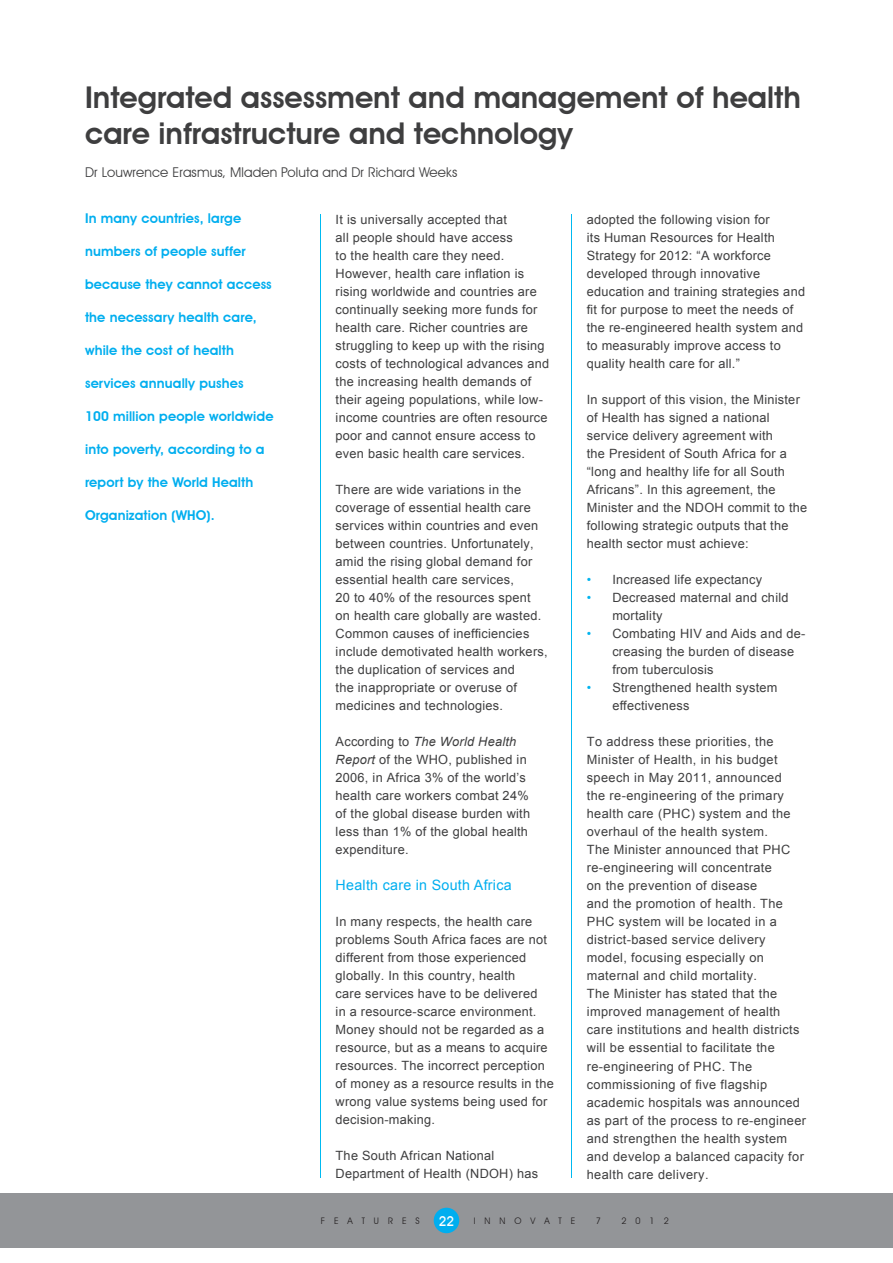
<style>
.page{position:relative;width:893px;height:1263px;background:#fff}
.page>*{position:absolute;margin:0;border:0;box-sizing:border-box;transform-origin:0 0}
.t1{font:600 30px/36px "Avant Garde IT Cby BT";color:#3e3e3f}
.t2{font:14.25px "Arial";letter-spacing:.02em;color:#00aeef}
.t3{font:600 13.5px "Avant Garde IT Cby BT";letter-spacing:.01em;color:#00aeef}
.t4{font:13.5px "Avant Garde IT Cby BT";letter-spacing:.01em;color:#3e3e3f}
.t5{font:500 13.5px "Avant Garde IT Cby BT";color:#fff}
.t6{font:12.75px/18px "Arial";letter-spacing:.02em;color:#3e3e3f}
.t7{font:9px "Avant Garde IT Cby BT";letter-spacing:1em;color:#231f20}
.s1{color:#00b3ef}
.s2{font-style:italic}
</style>
<div class="page">
<div style="left:0;top:1194px;width:893px;height:54px;background:#939598"></div>
<div style="left:434px;top:1208px;width:25px;height:25px;background:#00aeef;border-radius:50%"></div>
<hr style="left:320px;top:215px;width:1px;height:963px;background:#00baf1">
<hr style="left:571px;top:215px;width:1px;height:963px;background:#00baf1">
<h1 class="t1" style="left:85px;top:79px;width:717px">Integrated assessment and management of health care infrastructure and technology</h1>
<p class="t4" style="left:85px;top:164px;width:374px">Dr Louwrence Erasmus, Mladen Poluta and Dr Richard Weeks</p>
<p class="t6" style="left:587px;top:211px;width:220px">adopted the following vision for<br>its Human Resources for Health Strategy for 2012: “A workforce developed through innovative education and training strategies and fit for purpose to meet the needs of the re-engineered health system and to measurably improve access to quality health care for all.”</p>
<p class="t6" style="left:587px;top:391px;width:222px">In support of this vision, the Minister of Health has signed a national service delivery agreement with<br>the President of South Africa for a “long and healthy life for all South Africans”. In this agreement, the Minister and the NDOH commit to the following strategic outputs that the health sector must achieve:</p>
<p class="t6" style="left:587px;top:571px;width:177px"><span class="s1">•</span> Increased life expectancy</p>
<p class="t6" style="left:612px;top:589px;width:178px;text-indent:-26px"><span class="s1">•</span> Decreased maternal and child mortality</p>
<p class="t6" style="left:612px;top:625px;width:195px;text-indent:-26px"><span class="s1">•</span> Combating HIV and Aids and de&shy;creasing the burden of disease from tuberculosis</p>
<p class="t6" style="left:612px;top:679px;width:167px;text-indent:-26px"><span class="s1">•</span> Strengthened health system effectiveness</p>
<p class="t6" style="left:587px;top:733px;width:221px">To address these priorities, the<br>Minister of Health, in his budget speech in May 2011, announced<br>the re-engineering of the primary health care (PHC) system and the overhaul of the health system.<br>The Minister announced that PHC re-engineering will concentrate<br>on the prevention of disease<br>and the promotion of health. The<br>PHC system will be located in a district-based service delivery model, focusing especially on maternal and child mortality.<br>The Minister has stated that the improved management of health care institutions and health districts will be essential to facilitate the re-engineering of PHC. The commissioning of five flagship academic hospitals was announced as part of the process to re-engineer and strengthen the health system and develop a balanced capacity for health care delivery.</p>
<p class="t3" style="left:85px;top:210px;width:158px">In many countries, large</p>
<p class="t3" style="left:85px;top:243px;width:162px">numbers of people suffer</p>
<p class="t3" style="left:85px;top:276px;width:188px">because they cannot access</p>
<p class="t3" style="left:85px;top:309px;width:173px">the necessary health care,</p>
<p class="t3" style="left:85px;top:342px;width:151px">while the cost of health</p>
<p class="t3" style="left:85px;top:375px;width:160px">services annually pushes</p>
<p class="t3" style="left:85px;top:408px;width:190px">100 million people worldwide</p>
<p class="t3" style="left:85px;top:441px;width:181px">into poverty, according to a</p>
<p class="t3" style="left:85px;top:474px;width:170px">report by the World Health</p>
<p class="t3" style="left:85px;top:507px;width:131px">Organization (WHO).</p>
<p class="t6" style="left:336px;top:211px;width:215px">It is universally accepted that<br>all people should have access<br>to the health care they need.<br>However, health care inflation is rising worldwide and countries are continually seeking more funds for health care. Richer countries are struggling to keep up with the rising costs of technological advances and the increasing health demands of their ageing populations, while low&shy;income countries are often resource poor and cannot ensure access to even basic health care services.</p>
<p class="t6" style="left:336px;top:481px;width:214px">There are wide variations in the coverage of essential health care services within countries and even between countries. Unfortunately, amid the rising global demand for essential health care services,<br>20 to 40% of the resources spent on health care globally are wasted.<br>Common causes of inefficiencies include demotivated health workers, the duplication of services and<br>the inappropriate or overuse of medicines and technologies.</p>
<p class="t6" style="left:336px;top:733px;width:196px">According to <span class="s2">The World Health<br>Report</span> of the WHO, published in<br>2006, in Africa 3% of the world’s health care workers combat 24% of the global disease burden with less than 1% of the global health expenditure.</p>
<p class="t2" style="left:336px;top:876px;width:178px">Health care in South Africa</p>
<p class="t6" style="left:336px;top:913px;width:220px">In many respects, the health care problems South Africa faces are not different from those experienced globally. In this country, health<br>care services have to be delivered<br>in a resource-scarce environment.<br>Money should not be regarded as a resource, but as a means to acquire resources. The incorrect perception of money as a resource results in the wrong value systems being used for decision-making.</p>
<p class="t6" style="left:336px;top:1147px;width:204px">The South African National<br>Department of Health (NDOH) has</p>
<p class="t7" style="left:321px;top:1215px;width:101px">FEATURES</p>
<p class="t5" style="left:439px;top:1213px;width:17px">22</p>
<p class="t7" style="left:474px;top:1215px;width:103px">INNOVATE</p>
<p class="t7" style="left:596px;top:1215px;width:7px">7</p>
<p class="t7" style="left:621px;top:1215px;width:49px">2012</p>
</div>
